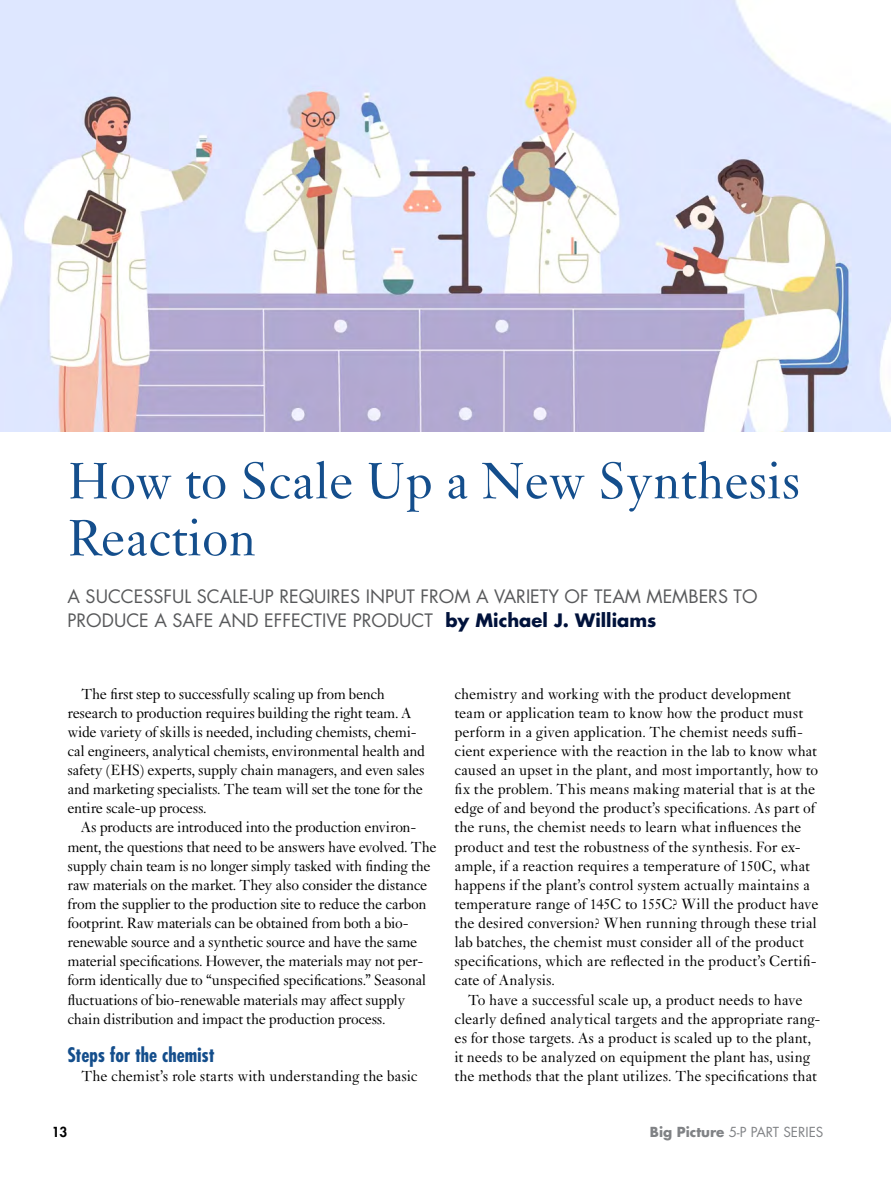
<style>
.page{position:relative;width:891px;height:1188px;background:#fff}
.page>*{position:absolute;margin:0;border:0;box-sizing:border-box;transform-origin:0 0}
.t1{font:54px/57px "Janson MT Std";color:#144e8c}
.t2{font:700 condensed 19.5px "Futura Std";color:#144e8c}
.t3{font:18px/24px "Futura Std";color:#58595b}
.t4{font:15.75px/19px "Janson MT Std";letter-spacing:-.01em;color:#000}
.t5{font:13.5px "Futura Std";color:#808285}
.t6{font:800 13.5px "Futura Std";color:#000}
.s1{font-weight:700;color:#00123b}
.s2{font-weight:700}
</style>
<div class="page">
<img style="left:0;top:0;width:891px;height:432px">
<h1 class="t1" style="left:68px;top:452px;width:734px">How to Scale Up a New Synthesis<br>Reaction</h1>
<p class="t3" style="left:68px;top:585px;width:692px">A SUCCESSFUL SCALE-UP REQUIRES INPUT FROM A VARIETY OF TEAM MEMBERS TO<br>PRODUCE A SAFE AND EFFECTIVE PRODUCT <span class="s1">by Michael J. Williams</span></p>
<p class="t4" style="left:68px;top:684px;width:359px;text-indent:13px">The first step to successfully scaling up from bench research to production requires building the right team. A wide variety of skills is needed, including chemists, chemi&shy;cal engineers, analytical chemists, environmental health and safety (EHS) experts, supply chain managers, and even sales and marketing specialists. The team will set the tone for the entire scale-up process.</p>
<p class="t4" style="left:68px;top:818px;width:370px;text-indent:13px">As products are introduced into the production environ&shy;ment, the questions that need to be answers have evolved. The supply chain team is no longer simply tasked with finding the raw materials on the market. They also consider the distance from the supplier to the production site to reduce the carbon footprint. Raw materials can be obtained from both a bio&shy;renewable source and a synthetic source and have the same material specifications. However, the materials may not per&shy;form identically due to “unspecified specifications.” Seasonal fluctuations of bio-renewable materials may affect supply chain distribution and impact the production process.</p>
<p class="t2" style="left:68px;top:1043px;width:149px">Steps for the chemist</p>
<p class="t4" style="left:81px;top:1067px;width:338px">The chemist’s role starts with understanding the basic</p>
<p class="t4" style="left:454px;top:684px;width:365px">chemistry and working with the product development team or application team to know how the product must perform in a given application. The chemist needs suffi&shy;cient experience with the reaction in the lab to know what caused an upset in the plant, and most importantly, how to fix the problem. This means making material that is at the edge of and beyond the product’s specifications. As part of the runs, the chemist needs to learn what influences the product and test the robustness of the synthesis. For ex&shy;ample, if a reaction requires a temperature of 150C, what happens if the plant’s control system actually maintains a temperature range of 145C to 155C? Will the product have the desired conversion? When running through these trial lab batches, the chemist must consider all of the product specifications, which are reflected in the product’s Certifi&shy;cate of Analysis.</p>
<p class="t4" style="left:454px;top:990px;width:367px;text-indent:13px">To have a successful scale up, a product needs to have clearly defined analytical targets and the appropriate rang&shy;es for those targets. As a product is scaled up to the plant, it needs to be analyzed on equipment the plant has, using the methods that the plant utilizes. The specifications that</p>
<p class="t6" style="left:52px;top:1123px;width:17px">13</p>
<p class="t5" style="left:650px;top:1123px;width:175px"><span class="s2">Big Picture</span> 5-P PART SERIES</p>
</div>
